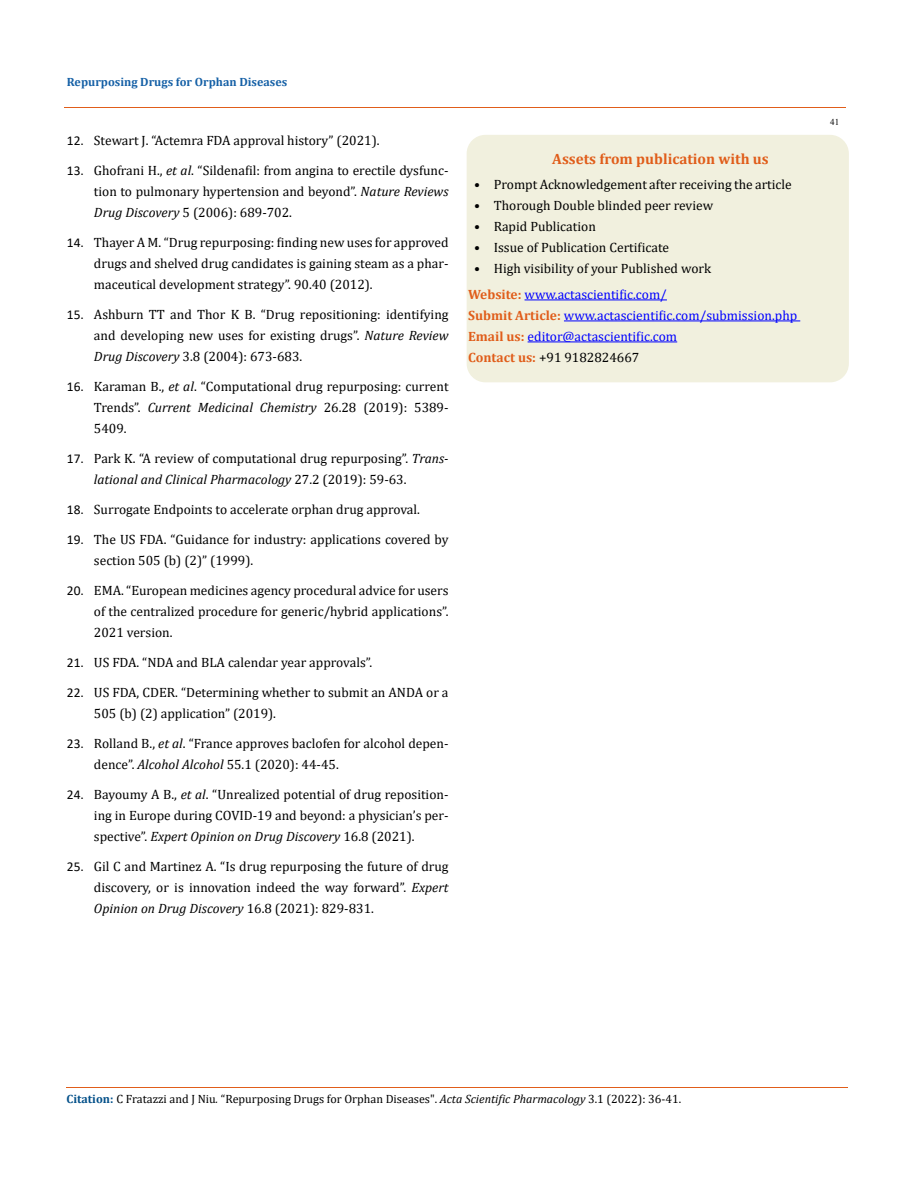
<style>
.page{position:relative;width:917px;height:1188px;background:#fff}
.page>*{position:absolute;margin:0;border:0;box-sizing:border-box;transform-origin:0 0}
.t1{font:700 15px "Cambria";color:#e05d1a}
.t2{font:13.5px/21px "Cambria";color:#000;text-align:justify}
.t3{font:13.5px/21px "Cambria";color:#00f}
.t4{font:12px "Cambria";color:#000}
.t5{font:700 12px "Cambria";color:#1560a6}
.t6{font:9px "Times New Roman";color:#000}
.s1{font-family:"Calibri"}
.s2{font-style:italic}
.s3{font-weight:700;color:#e05d1a}
.s4{color:#000}
.s5{font-weight:700;color:#035089}
</style>
<div class="page">
<div style="left:467px;top:136px;width:381px;height:246px;background:#f1f0de;border-radius:18px"></div>
<div style="left:466px;top:135px;width:382px;height:247px;border:2px solid #f1f0de;border-radius:18px"></div>
<hr style="left:524px;top:300px;width:143px;height:1px;background:#00f">
<hr style="left:564px;top:321px;width:236px;height:1px;background:#00f">
<hr style="left:527px;top:342px;width:150px;height:1px;background:#00f">
<hr style="left:64px;top:108px;width:781px;height:1px;background:#e05d1a">
<hr style="left:66px;top:1088px;width:782px;height:1px;background:#e05d1a">
<p class="t5" style="left:67px;top:73px;width:222px">Repurposing Drugs for Orphan Diseases</p>
<p class="t2" style="left:67px;top:130px;width:314px"><span class="s1">12.</span> Stewart J. “Actemra FDA approval history” (2021).</p>
<p class="t2" style="left:94px;top:160px;width:356px;text-indent:-27px"><span class="s1">13.</span> Ghofrani H., <span class="s2">et al</span>. “Sildenafil: from angina to erectile dysfunc&shy;tion to pulmonary hypertension and beyond”. <span class="s2">Nature Reviews Drug Discovery</span> 5 (2006): 689-702.</p>
<p class="t2" style="left:94px;top:232px;width:356px;text-indent:-27px"><span class="s1">14.</span> Thayer A M. “Drug repurposing: finding new uses for approved drugs and shelved drug candidates is gaining steam as a phar&shy;maceutical development strategy”. 90.40 (2012).</p>
<p class="t2" style="left:94px;top:304px;width:356px;text-indent:-27px"><span class="s1">15.</span> Ashburn TT and Thor K B. “Drug repositioning: identifying and developing new uses for existing drugs”. <span class="s2">Nature Review Drug Discovery</span> 3.8 (2004): 673-683.</p>
<p class="t2" style="left:94px;top:376px;width:356px;text-indent:-27px"><span class="s1">16.</span> Karaman B., <span class="s2">et al</span>. “Computational drug repurposing: current Trends”. <span class="s2">Current Medicinal Chemistry</span> 26.28 (2019): 5389- 5409.</p>
<p class="t2" style="left:94px;top:448px;width:356px;text-indent:-27px"><span class="s1">17.</span> Park K. “A review of computational drug repurposing”. <span class="s2">Trans&shy;lational and Clinical Pharmacology</span> 27.2 (2019): 59-63.</p>
<p class="t2" style="left:67px;top:499px;width:354px"><span class="s1">18.</span> Surrogate Endpoints to accelerate orphan drug approval.</p>
<p class="t2" style="left:94px;top:529px;width:356px;text-indent:-27px"><span class="s1">19.</span> The US FDA. “Guidance for industry: applications covered by section 505 (b) (2)” (1999).</p>
<p class="t2" style="left:94px;top:580px;width:356px;text-indent:-27px"><span class="s1">20.</span> EMA. “European medicines agency procedural advice for users of the centralized procedure for generic/hybrid applications”.<br>2021 version.</p>
<p class="t2" style="left:67px;top:652px;width:307px"><span class="s1">21.</span> US FDA. “NDA and BLA calendar year approvals”.</p>
<p class="t2" style="left:94px;top:682px;width:356px;text-indent:-27px"><span class="s1">22.</span> US FDA, CDER. “Determining whether to submit an ANDA or a<br>505 (b) (2) application” (2019).</p>
<p class="t2" style="left:94px;top:733px;width:356px;text-indent:-27px"><span class="s1">23.</span> Rolland B., <span class="s2">et al</span>. “France approves baclofen for alcohol depen&shy;dence”. <span class="s2">Alcohol Alcohol</span> 55.1 (2020): 44-45.</p>
<p class="t2" style="left:94px;top:784px;width:356px;text-indent:-27px"><span class="s1">24.</span> Bayoumy A B., <span class="s2">et al</span>. “Unrealized potential of drug reposition&shy;ing in Europe during COVID-19 and beyond: a physician’s per&shy;spective”. <span class="s2">Expert Opinion on Drug Discovery</span> 16.8 (2021).</p>
<p class="t2" style="left:94px;top:856px;width:356px;text-indent:-27px"><span class="s1">25.</span> Gil C and Martinez A. “Is drug repurposing the future of drug discovery, or is innovation indeed the way forward”. <span class="s2">Expert Opinion on Drug Discovery</span> 16.8 (2021): 829-831.</p>
<p class="t1" style="left:552px;top:148px;width:218px">Assets from publication with us</p>
<p class="t2" style="left:474px;top:174px;width:319px">• Prompt Acknowledgement after receiving the article</p>
<p class="t2" style="left:474px;top:195px;width:240px">• Thorough Double blinded peer review</p>
<p class="t2" style="left:474px;top:216px;width:123px">• Rapid Publication</p>
<p class="t2" style="left:474px;top:237px;width:196px">• Issue of Publication Certificate</p>
<p class="t2" style="left:474px;top:258px;width:238px">• High visibility of your Published work</p>
<p class="t3" style="left:468px;top:284px;width:330px"><span class="s3">Website:</span> www.actascientific.com/<br><span class="s3">Submit Article:</span> www.actascientific.com/submission.php <span class="s3">Email us:</span> editor@actascientific.com<br><span class="s3">Contact us:</span> <span class="s4">+91 9182824667</span></p>
<p class="t6" style="left:830px;top:116px;width:10px">41</p>
<p class="t4" style="left:66px;top:1092px;width:616px"><span class="s5">Citation:</span> C Fratazzi and J Niu<span class="s2">.</span> “Repurposing Drugs for Orphan Diseases". <span class="s2">Acta Scientific Pharmacology</span> 3.1 (2022): 36-41.</p>
</div>
